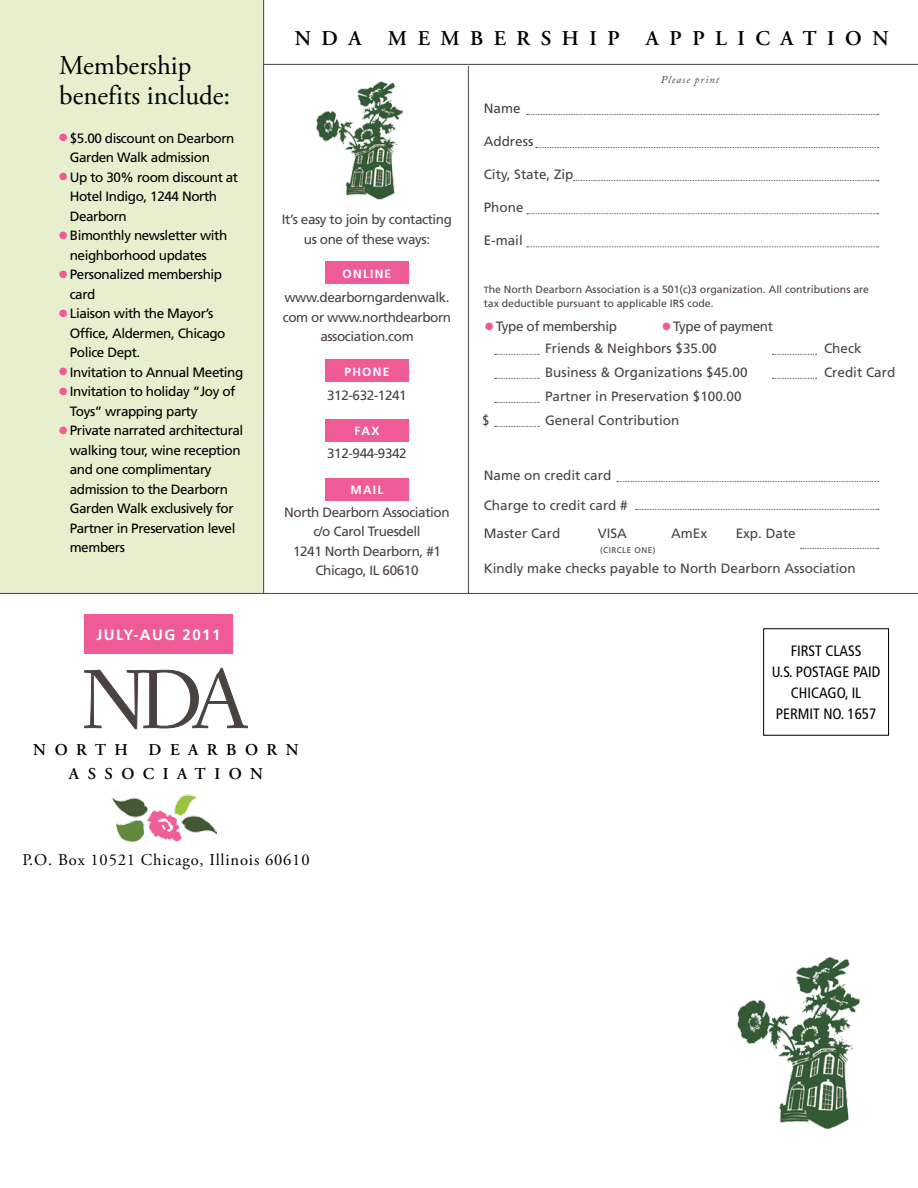
<style>
.page{position:relative;width:918px;height:1188px;background:#fff}
.page>*{position:absolute;margin:0;border:0;box-sizing:border-box;transform-origin:0 0}
.t1{font:27px/30px "Adobe Garamond Pro";color:#000}
.t2{font:600 21px "Adobe Garamond Pro";letter-spacing:.5em;color:#000}
.t3{font:16.5px "Adobe Garamond Pro";letter-spacing:.05em;color:#000}
.t4{font:600 16.5px/24px "Adobe Garamond Pro";letter-spacing:.515em;color:#000}
.t5{font:condensed 15px/21px "Frutiger LT";color:#000;text-align:center}
.t6{font:700 15px "Frutiger LT";letter-spacing:.1em;color:#fff}
.t7{font:13.5px/19.5px "Frutiger LT";letter-spacing:-.03em;color:#000}
.t8{font:13.5px "Frutiger LT";color:#4b423f}
.t9{font:13.5px/19.5px "Frutiger LT";letter-spacing:-.03em;color:#4b423f;text-align:center}
.t10{font:13.5px "Frutiger LT";letter-spacing:-.03em;color:#fff}
.t11{font:700 12px "Frutiger LT";letter-spacing:.1em;color:#fff}
.t12{font:10.5px/13.5px "Frutiger LT";color:#4b423f}
.t13{font:italic 10.5px "Adobe Caslon Pro";letter-spacing:.1em;color:#4b423f}
.t14{font:8.25px "Frutiger LT";letter-spacing:.05em;color:#4b423f}
.s1{color:#ef5b97}
.s2{font-size:9px}
</style>
<div class="page">
<div style="left:763px;top:628px;width:126px;height:108px;border:1px solid #000"></div>
<div style="left:0;top:0;width:263px;height:593px;background:#e7efce"></div>
<hr style="left:468px;top:66px;width:1px;height:527px;background:#4b423f">
<svg style="left:527px;top:114px;width:352px;height:1px"></svg>
<svg style="left:536px;top:147px;width:343px;height:1px"></svg>
<svg style="left:573px;top:180px;width:306px;height:1px"></svg>
<svg style="left:527px;top:213px;width:352px;height:1px"></svg>
<svg style="left:527px;top:247px;width:352px;height:1px"></svg>
<svg style="left:495px;top:354px;width:44px;height:1px"></svg>
<svg style="left:772px;top:354px;width:45px;height:1px"></svg>
<svg style="left:772px;top:378px;width:45px;height:1px"></svg>
<svg style="left:495px;top:378px;width:44px;height:1px"></svg>
<svg style="left:495px;top:402px;width:44px;height:1px"></svg>
<svg style="left:495px;top:426px;width:44px;height:1px"></svg>
<svg style="left:636px;top:509px;width:243px;height:1px"></svg>
<svg style="left:617px;top:481px;width:262px;height:1px"></svg>
<svg style="left:801px;top:548px;width:78px;height:1px"></svg>
<hr style="left:0;top:593px;width:918px;height:1px;background:#4b423f">
<hr style="left:263px;top:0;width:1px;height:593px;background:#4b423f">
<hr style="left:264px;top:64px;width:654px;height:1px;background:#4b423f">
<div style="left:325px;top:261px;width:84px;height:23px;background:#ef5b97"></div>
<div style="left:325px;top:359px;width:84px;height:23px;background:#ef5b97"></div>
<div style="left:325px;top:419px;width:84px;height:22px;background:#ef5b97"></div>
<div style="left:325px;top:478px;width:84px;height:23px;background:#ef5b97"></div>
<img style="left:737px;top:957px;width:124px;height:172px">
<img style="left:316px;top:81px;width:86px;height:119px">
<svg style="left:84px;top:668px;width:164px;height:61px"></svg>
<div style="left:84px;top:614px;width:149px;height:40px;background:#ef5b97"></div>
<img style="left:111px;top:794px;width:106px;height:48px">
<h1 class="t1" style="left:59px;top:51px;width:173px">Membership benefits include:</h1>
<p class="t7" style="left:70px;top:128px;width:166px;text-indent:-10px"><span class="s1">●</span> $5.00 discount on Dearborn<br>Garden Walk admission</p>
<p class="t7" style="left:70px;top:167px;width:170px;text-indent:-10px"><span class="s1">●</span> Up to 30% room discount at<br>Hotel Indigo, 1244 North<br>Dearborn</p>
<p class="t7" style="left:70px;top:226px;width:159px;text-indent:-10px"><span class="s1">●</span> Bimonthly newsletter with neighborhood updates</p>
<p class="t7" style="left:70px;top:265px;width:154px;text-indent:-10px"><span class="s1">●</span> Personalized membership card</p>
<p class="t7" style="left:70px;top:304px;width:157px;text-indent:-10px"><span class="s1">●</span> Liaison with the Mayor’s<br>Office, Aldermen, Chicago<br>Police Dept.</p>
<p class="t7" style="left:59px;top:362px;width:186px"><span class="s1">●</span> Invitation to Annual Meeting</p>
<p class="t7" style="left:70px;top:382px;width:167px;text-indent:-10px"><span class="s1">●</span> Invitation to holiday “Joy of<br>Toys” wrapping party</p>
<p class="t7" style="left:70px;top:421px;width:175px;text-indent:-10px"><span class="s1">●</span> Private narrated architectural walking tour, wine reception and one complimentary admission to the Dearborn<br>Garden Walk exclusively for<br>Partner in Preservation level members</p>
<p class="t6" style="left:97px;top:626px;width:125px">JULY-AUG 2011</p>
<h2 class="t2" style="left:295px;top:26px;width:48px">N DA</h2>
<h2 class="t2" style="left:388px;top:26px;width:104px">MEMBER</h2>
<h2 class="t2" style="left:541px;top:26px;width:260px">SHIP APPLICAT</h2>
<h2 class="t2" style="left:827px;top:26px;width:63px">ION</h2>
<p class="t9" style="left:282px;top:210px;width:172px">It’s easy to join by contacting us one of these ways:</p>
<p class="t10" style="left:345px;top:270px;width:46px">On-line</p>
<p class="t9" style="left:283px;top:288px;width:170px">www.dearborngardenwalk. com or www.northdearborn association.com</p>
<p class="t10" style="left:336px;top:367px;width:64px">Telephone</p>
<p class="t9" style="left:327px;top:385px;width:81px">312-632-1241</p>
<p class="t10" style="left:355px;top:426px;width:26px">FAX</p>
<p class="t9" style="left:327px;top:444px;width:81px">312-944-9342</p>
<p class="t10" style="left:354px;top:484px;width:28px">Mail</p>
<p class="t9" style="left:284px;top:502px;width:167px">North Dearborn Association c/o Carol Truesdell<br>1241 North Dearborn, #1<br>Chicago, IL 60610</p>
<p class="t11" style="left:343px;top:267px;width:19px">ONLIN</p>
<p class="t11" style="left:385px;top:267px;width:8px">E</p>
<p class="t11" style="left:345px;top:364px;width:46px">PHONE</p>
<p class="t11" style="left:355px;top:424px;width:26px">FAX</p>
<p class="t11" style="left:351px;top:483px;width:21px">MAIL</p>
<p class="t8" style="left:484px;top:101px;width:38px">Name</p>
<p class="t8" style="left:484px;top:133px;width:51px">Address</p>
<p class="t8" style="left:484px;top:166px;width:91px">City, State, Zip</p>
<p class="t8" style="left:484px;top:199px;width:41px">Phone</p>
<p class="t8" style="left:484px;top:232px;width:41px">E-mail</p>
<p class="t13" style="left:661px;top:73px;width:60px">Please print</p>
<p class="t12" style="left:484px;top:283px;width:387px"><span class="s2">T</span>he North Dearborn Association is a 501(c)3 organization. All contributions are tax deductible pursuant to applicable IRS code.</p>
<p class="t9" style="left:485px;top:317px;width:133px"><span class="s1">●</span> Type of membership</p>
<p class="t9" style="left:663px;top:317px;width:112px"><span class="s1">●</span> Type of payment</p>
<p class="t8" style="left:545px;top:340px;width:173px">Friends &amp; Neighbors $35.00</p>
<p class="t8" style="left:824px;top:340px;width:39px">Check</p>
<p class="t8" style="left:545px;top:364px;width:204px">Business &amp; Organizations $45.00</p>
<p class="t8" style="left:824px;top:364px;width:73px">Credit Card</p>
<p class="t8" style="left:545px;top:388px;width:198px">Partner in Preservation $100.00</p>
<p class="t8" style="left:482px;top:412px;width:9px">$</p>
<p class="t8" style="left:545px;top:412px;width:136px">General Contribution</p>
<p class="t8" style="left:484px;top:467px;width:129px">Name on credit card</p>
<p class="t8" style="left:484px;top:497px;width:146px">Charge to credit card #</p>
<p class="t8" style="left:484px;top:526px;width:78px">Master Card</p>
<p class="t8" style="left:598px;top:526px;width:31px">VISA</p>
<p class="t8" style="left:671px;top:526px;width:38px">AmEx</p>
<p class="t8" style="left:736px;top:526px;width:62px">Exp. Date</p>
<p class="t14" style="left:600px;top:545px;width:57px">(CIRCLE ONE)</p>
<p class="t8" style="left:484px;top:561px;width:374px">Kindly make checks payable to North Dearborn Association</p>
<p class="t5" style="left:772px;top:640px;width:110px">FIRST CLASS<br>U.S. POSTAGE PAID<br>CHICAGO, IL<br>PERMIT NO. 1657</p>
<p class="t4" style="left:33px;top:738px;width:96px">NORTH</p>
<p class="t4" style="left:69px;top:738px;width:231px;text-indent:80px">DEARBORN<br>ASSOCIAT</p>
<p class="t4" style="left:214px;top:762px;width:50px">ION</p>
<p class="t3" style="left:22px;top:850px;width:289px">P.O. Box 10521 Chicago, Illinois 60610</p>
</div>
